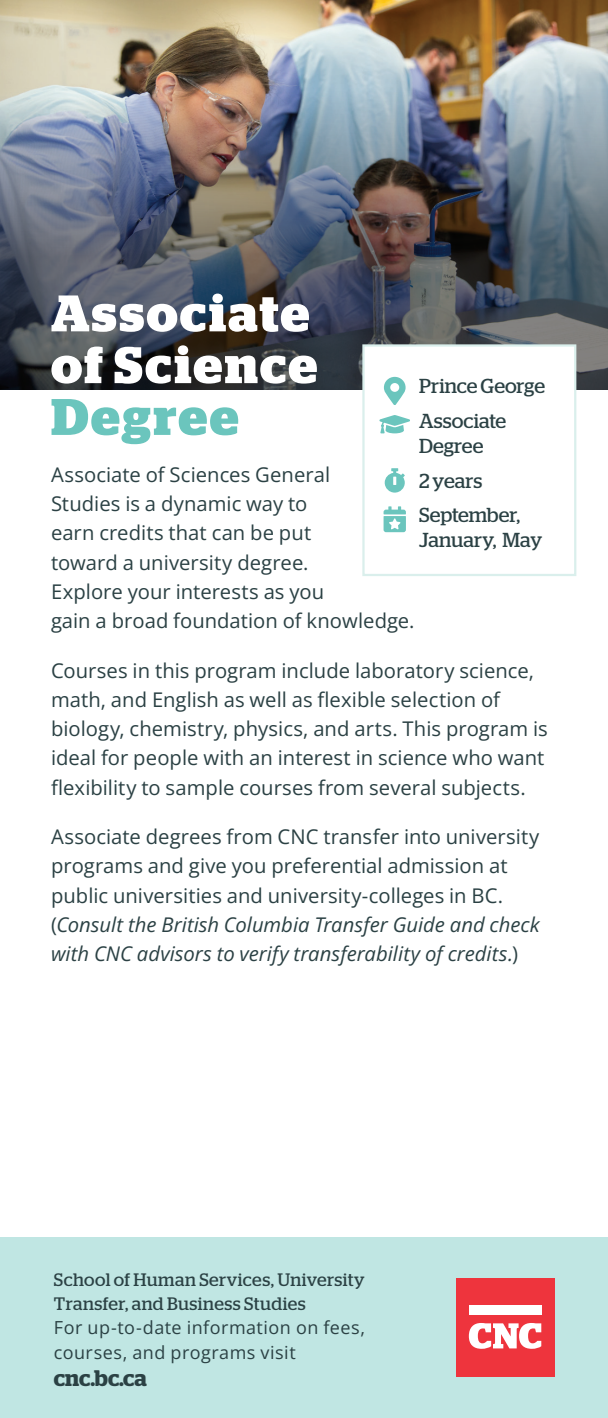
<style>
.page{position:relative;width:608px;height:1418px;background:#fff}
.page>*{position:absolute;margin:0;border:0;box-sizing:border-box;transform-origin:0 0}
.t1{font:700 51.3px/51.8px "Stag";letter-spacing:.04em;color:#fff}
.t2{font:700 51.3px "Stag";letter-spacing:.045em;color:#6bc5bd}
.t3{font:600 22.5px "Stag";letter-spacing:-.005em;color:#2b4144}
.t4{font:20.25px/29.2px "Open Sans";color:#2b4144}
.t5{font:20.25px/34.9px "Stag";color:#2b4144}
.t6{font:18px/24.8px "Stag";letter-spacing:.025em;color:#2b4144}
.t7{font:18px/24.8px "Open Sans";letter-spacing:.025em;color:#2b4144}
.s1{font-style:italic}
</style>
<div class="page">
<div style="left:0;top:1237px;width:608px;height:181px;background:#c0e6e3"></div>
<div style="left:456px;top:1278px;width:98px;height:98px;background:#ee343d"></div>
<svg style="left:468px;top:1323px;width:73px;height:25px"></svg>
<div style="left:468px;top:1305px;width:73px;height:10px;background:#fff"></div>
<img style="left:0;top:0;width:608px;height:390px">
<div style="left:362px;top:344px;width:214px;height:232px;background:#fff;border:2px solid #daefec"></div>
<svg style="left:384px;top:377px;width:21px;height:28px"></svg>
<svg style="left:379px;top:415px;width:31px;height:18px"></svg>
<svg style="left:384px;top:468px;width:20px;height:24px"></svg>
<svg style="left:383px;top:506px;width:23px;height:26px"></svg>
<h1 class="t1" style="left:51px;top:287px;width:268px">Associate of Science</h1>
<h1 class="t2" style="left:51px;top:387px;width:189px">Degree</h1>
<p class="t4" style="left:51px;top:459px;width:365px">Associate of Sciences General<br>Studies is a dynamic way to<br>earn credits that can be put<br>toward a university degree.<br>Explore your interests as you<br>gain a broad foundation of knowledge.</p>
<p class="t4" style="left:51px;top:655px;width:498px">Courses in this program include laboratory science, math, and English as well as flexible selection of biology, chemistry, physics, and arts. This program is ideal for people with an interest in science who want flexibility to sample courses from several subjects.</p>
<p class="t4" style="left:51px;top:821px;width:490px">Associate degrees from CNC transfer into university programs and give you preferential admission at public universities and university-colleges in BC. (<span class="s1">Consult the British Columbia Transfer Guide and check with CNC advisors to verify transferability of credits.</span>)</p>
<p class="t5" style="left:419px;top:368px;width:127px">Prince George<br>Associate</p>
<p class="t5" style="left:419px;top:428px;width:102px">Degree<br>2 years<br>September,</p>
<p class="t5" style="left:419px;top:522px;width:125px">January, May</p>
<p class="t6" style="left:54px;top:1266px;width:312px">School of Human Services, University<br>Transfer, and Business Studies</p>
<p class="t7" style="left:54px;top:1314px;width:313px">For up-to-date information on fees, courses, and programs visit</p>
<p class="t3" style="left:54px;top:1364px;width:95px">cnc.bc.ca</p>
</div>
